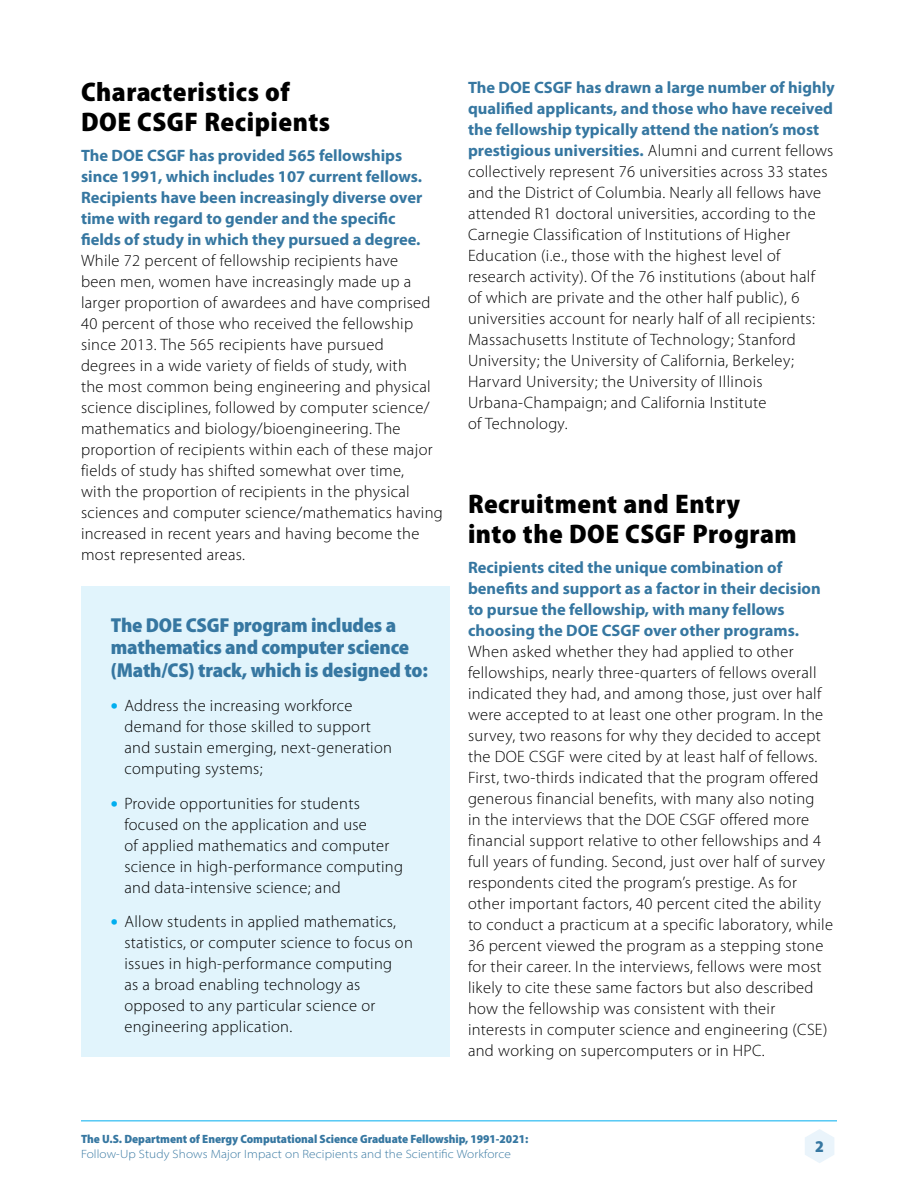
<style>
.page{position:relative;width:918px;height:1188px;background:#fff}
.page>*{position:absolute;margin:0;border:0;box-sizing:border-box;transform-origin:0 0}
.t1{font:900 semi-condensed 27px/30px "Myriad Pro";letter-spacing:.02em;color:#000}
.Callout_Head{font:900 semi-condensed 20.25px/22.5px "Myriad Pro";letter-spacing:-.01em;color:#3677a1}
.Body{font:300 16.5px/21px "Myriad Pro";letter-spacing:.02em;color:#000}
.t2{font:900 semi-condensed 16.5px "Myriad Pro";color:#3677a1}
.t3{font:900 semi-condensed 12px "Myriad Pro";letter-spacing:-.005em;color:#3677a1}
.t4{font:300 semi-expanded 12px "Myriad Pro";letter-spacing:.01em;color:#3677a1}
.s1{font-weight:700;color:#3677a1}
.s2{font-weight:900;font-size:19.5px;color:#00aeef}
</style>
<div class="page">
<svg style="left:805px;top:1129px;width:29px;height:34px"></svg>
<hr style="left:81px;top:1120px;width:756px;height:1px;background:#00aeef">
<div style="left:81px;top:586px;width:369px;height:471px;background:#e1f4fc"></div>
<h2 class="t1" style="left:81px;top:76px;width:251px">Characteristics of<br>DOE CSGF Recipients</h2>
<p class="Body" style="left:81px;top:145px;width:363px"><span class="s1">The DOE CSGF has provided 565 fellowships since 1991, which includes 107 current fellows.<br>Recipients have been increasingly diverse over time with regard to gender and the specific<br>fields of study in which they pursued a degree.<br></span>While 72 percent of fellowship recipients have<br>been men, women have increasingly made up a larger proportion of awardees and have comprised 40 percent of those who received the fellowship since 2013. The 565 recipients have pursued<br>degrees in a wide variety of fields of study, with<br>the most common being engineering and physical science disciplines, followed by computer science/ mathematics and biology/bioengineering. The proportion of recipients within each of these major fields of study has shifted somewhat over time,<br>with the proportion of recipients in the physical sciences and computer science/mathematics having increased in recent years and having become the most represented areas.</p>
<p class="Callout_Head" style="left:111px;top:613px;width:319px">The DOE CSGF program includes a mathematics and computer science (Math/CS) track, which is designed to:</p>
<p class="Body" style="left:124px;top:695px;width:269px;text-indent:-14px"><span class="s2">•</span> Address the increasing workforce demand for those skilled to support and sustain emerging, next-generation computing systems;</p>
<p class="Body" style="left:124px;top:792px;width:280px;text-indent:-14px"><span class="s2">•</span> Provide opportunities for students focused on the application and use<br>of applied mathematics and computer science in high-performance computing and data-intensive science; and</p>
<p class="Body" style="left:124px;top:911px;width:290px;text-indent:-14px"><span class="s2">•</span> Allow students in applied mathematics, statistics, or computer science to focus on issues in high-performance computing<br>as a broad enabling technology as opposed to any particular science or engineering application.</p>
<p class="Body" style="left:468px;top:77px;width:368px"><span class="s1">The DOE CSGF has drawn a large number of highly qualified applicants, and those who have received the fellowship typically attend the nation’s most prestigious universities.</span> Alumni and current fellows collectively represent 76 universities across 33 states and the District of Columbia. Nearly all fellows have attended R1 doctoral universities, according to the Carnegie Classification of Institutions of Higher Education (i.e., those with the highest level of research activity). Of the 76 institutions (about half<br>of which are private and the other half public), 6 universities account for nearly half of all recipients:<br>Massachusetts Institute of Technology; Stanford University; the University of California, Berkeley; Harvard University; the University of Illinois Urbana-Champaign; and California Institute<br>of Technology.</p>
<h2 class="t1" style="left:468px;top:488px;width:330px">Recruitment and Entry<br>into the DOE CSGF Program</h2>
<p class="Body" style="left:468px;top:557px;width:367px"><span class="s1">Recipients cited the unique combination of benefits and support as a factor in their decision to pursue the fellowship, with many fellows choosing the DOE CSGF over other programs.<br></span>When asked whether they had applied to other fellowships, nearly three-quarters of fellows overall indicated they had, and among those, just over half were accepted to at least one other program. In the survey, two reasons for why they decided to accept the DOE CSGF were cited by at least half of fellows.<br>First, two-thirds indicated that the program offered generous financial benefits, with many also noting<br>in the interviews that the DOE CSGF offered more financial support relative to other fellowships and 4 full years of funding. Second, just over half of survey respondents cited the program’s prestige. As for other important factors, 40 percent cited the ability to conduct a practicum at a specific laboratory, while 36 percent viewed the program as a stepping stone for their career. In the interviews, fellows were most likely to cite these same factors but also described how the fellowship was consistent with their interests in computer science and engineering (CSE) and working on supercomputers or in HPC.</p>
<p class="t3" style="left:81px;top:1131px;width:449px">The U.S. Department of Energy Computational Science Graduate Fellowship, 1991-2021:</p>
<p class="t4" style="left:81px;top:1147px;width:431px">Follow-Up Study Shows Major Impact on Recipients and the Scientific Workforce</p>
<p class="t2" style="left:815px;top:1136px;width:10px">2</p>
</div>
